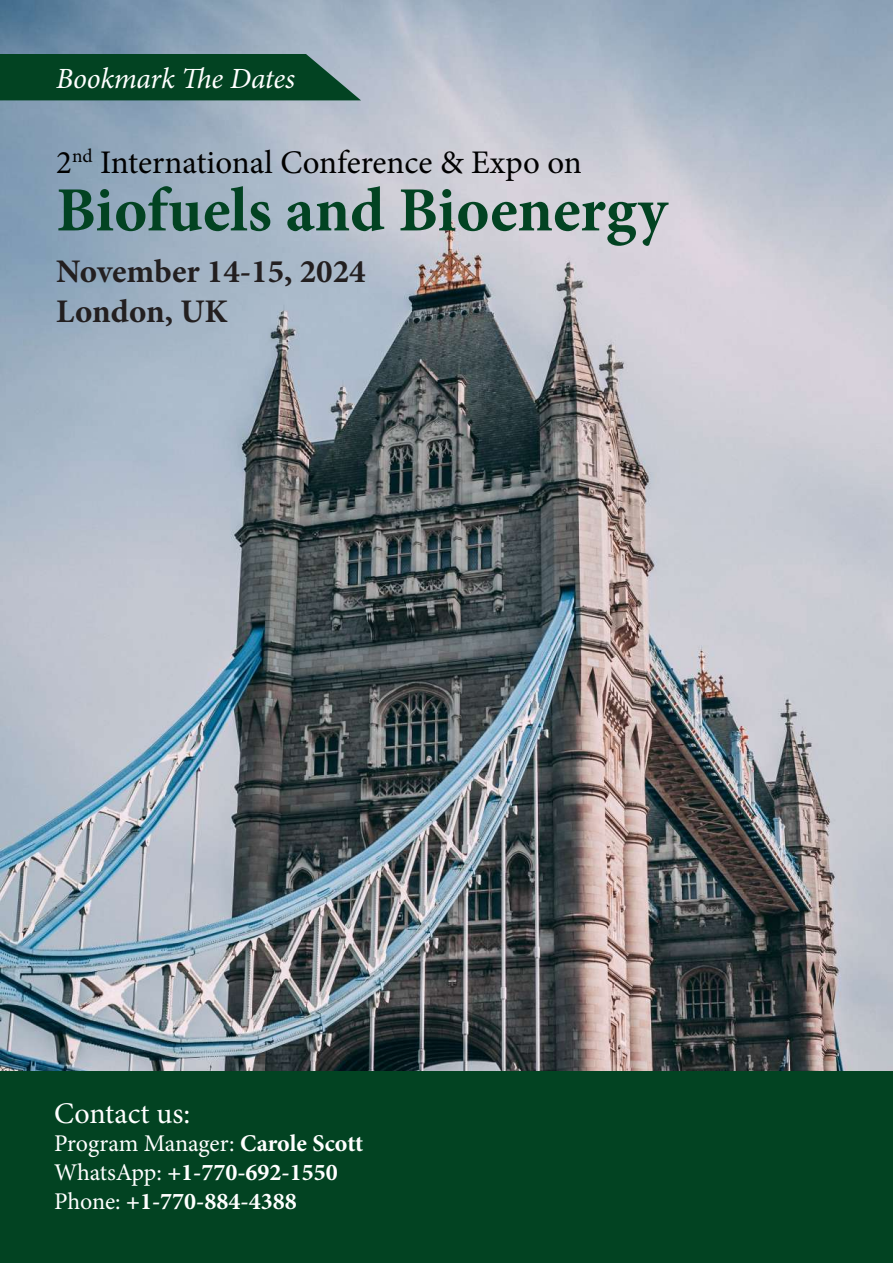
<style>
.page{position:relative;width:893px;height:1263px;background:#fff}
.page>*{position:absolute;margin:0;border:0;box-sizing:border-box;transform-origin:0 0}
.t1{font:700 63px "Minion Pro";color:#024322}
.t2{font:33px "Minion Pro";color:#000}
.t3{font:700 33px/39.6px "Minion Pro";color:#231f20}
.t4{font:30px "Minion Pro";color:#fff}
.t5{font:italic 29.4px "Minion Pro";letter-spacing:-.01em;color:#fff}
.t6{font:700 24px/28.8px "Minion Pro";color:#fff}
.s1{font-weight:400}
</style>
<div class="page">
<img style="left:0;top:0;width:893px;height:1071px">
<div style="left:0;top:1071px;width:893px;height:192px;background:#024322"></div>
<svg style="left:0;top:54px;width:361px;height:46px;background:#0f4c2e"></svg>
<p class="t5" style="left:56px;top:58px;width:240px">Bookmark The Dates</p>
<h2 class="t2" style="left:56px;top:140px;width:527px">2<sup>nd</sup> International Conference &amp; Expo on</h2>
<h1 class="t1" style="left:56px;top:166px;width:613px">Biofuels and Bioenergy</h1>
<h2 class="t3" style="left:56px;top:252px;width:311px">November 14-15, 2024<br>London, UK</h2>
<p class="t4" style="left:54px;top:1093px;width:138px">Contact us:</p>
<p class="t6" style="left:54px;top:1129px;width:311px"><span class="s1">Program Manager:</span> Carole Scott<br><span class="s1">WhatsApp:</span> +1-770-692-1550<br><span class="s1">Phone:</span> +1-770-884-4388</p>
</div>
